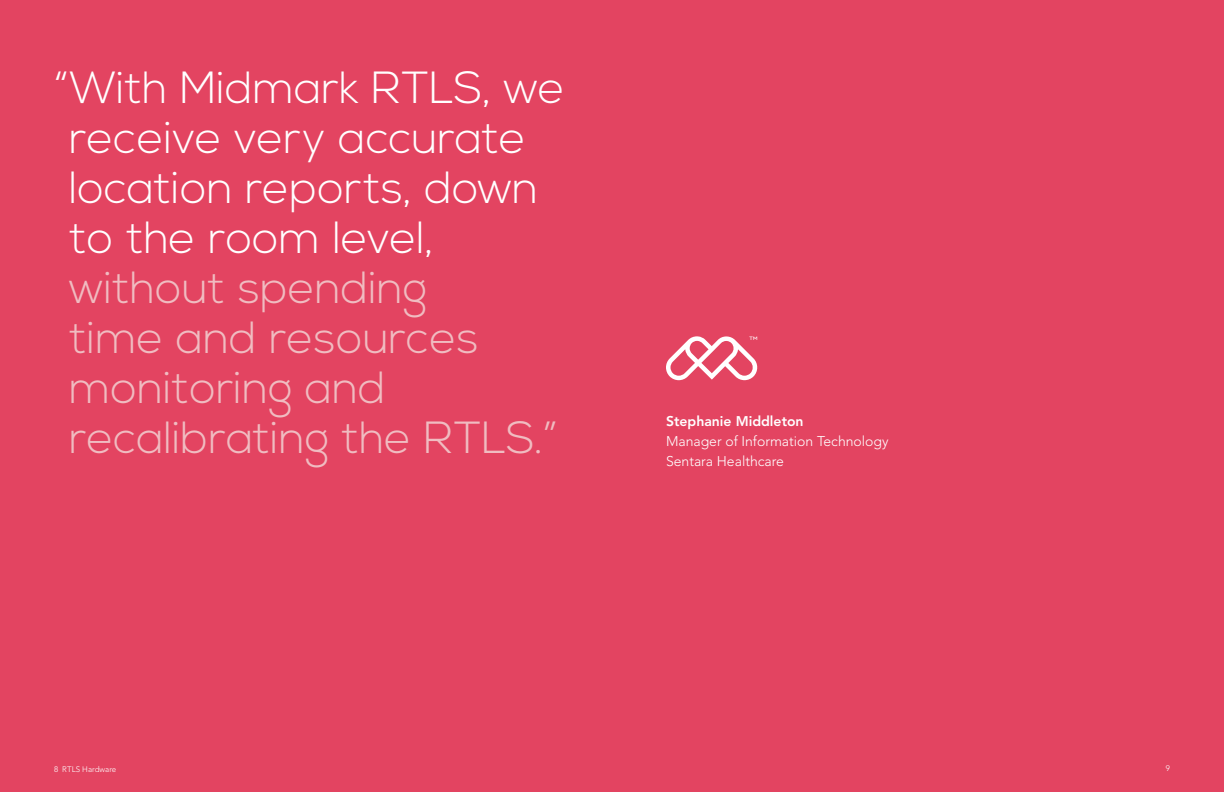
<style>
.page{position:relative;width:1224px;height:792px;background:#e34461}
.page>*{position:absolute;margin:0;border:0;box-sizing:border-box;transform-origin:0 0}
.t1{font:300 45px/50px "Nexa";color:#fff}
.t2{font:300 45px/50px "Nexa";color:#f0bcc1}
.t3{font:300 14px/20px "Avenir";color:#fff}
.t4{font:800 14px "Avenir";color:#fff}
.t5{font:300 12px "Nexa";color:#fff}
.t6{font:300 8px "Avenir";letter-spacing:-.005em;color:#fff}
</style>
<div class="page">
<svg style="left:666px;top:336px;width:92px;height:44px"></svg>
<p class="t1" style="left:69px;top:65px;width:497px;text-indent:-15px">“With Midmark RTLS, we receive very accurate location reports, down to the room level,</p>
<p class="t2" style="left:69px;top:265px;width:491px">without spending<br>time and resources monitoring and recalibrating the RTLS.”</p>
<p class="t5" style="left:749px;top:334px;width:11px">™</p>
<p class="t4" style="left:666px;top:413px;width:139px">Stephanie Middleton</p>
<p class="t3" style="left:666px;top:431px;width:224px">Manager of Information Technology<br>Sentara Healthcare</p>
<p class="t6" style="left:54px;top:764px;width:64px">8 RTLS Hardware</p>
<p class="t6" style="left:1166px;top:764px;width:6px">9</p>
</div>
